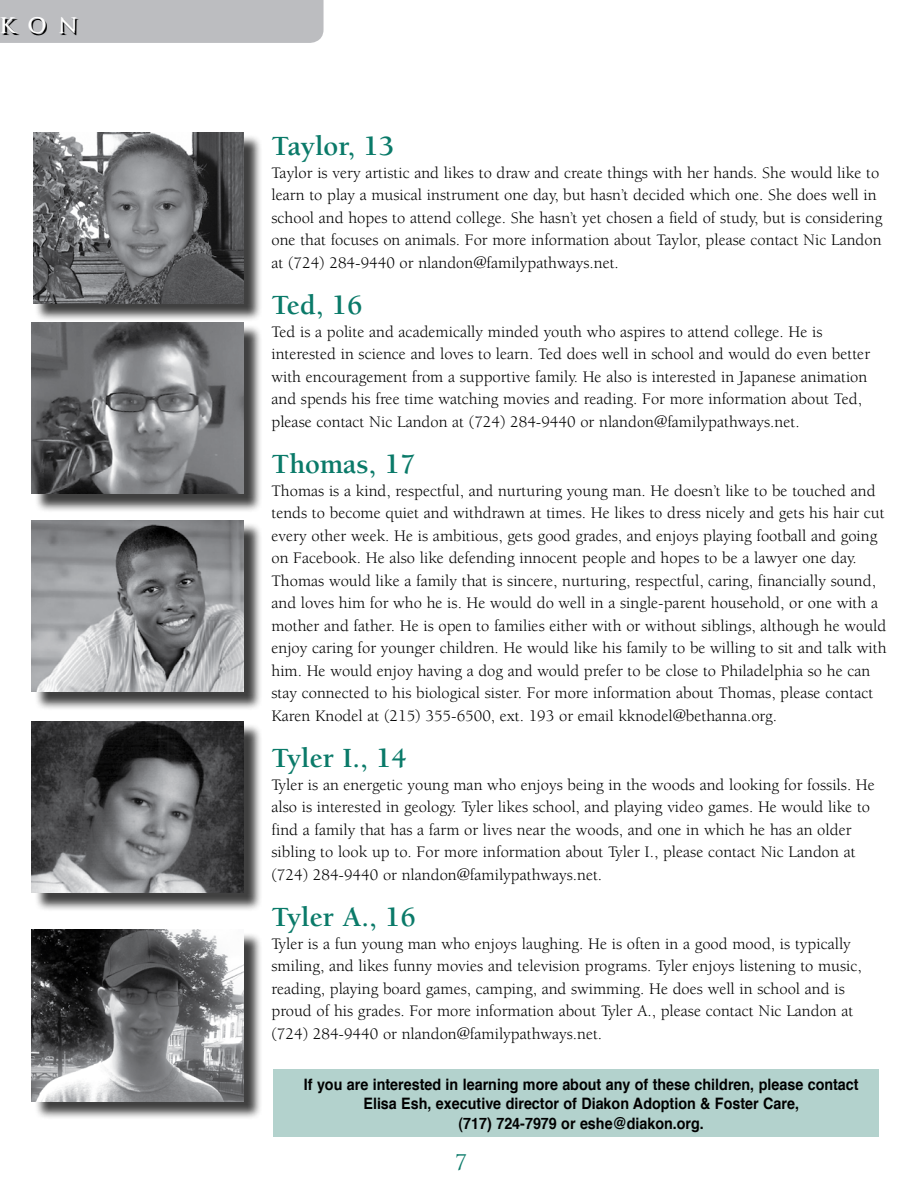
<style>
.page{position:relative;width:918px;height:1188px;background:#fff}
.page>*{position:absolute;margin:0;border:0;box-sizing:border-box;transform-origin:0 0}
.t1{font:700 28.5px "Berkeley Std";color:#0a7a69}
.t2{font:700 21px "Trajan Pro";color:#000}
.t3{font:21px "Trajan Pro";color:#0a7a69}
.t4{font:16.5px/22.5px "Berkeley Std";color:#000}
.t5{font:700 15.75px/19.5px "Helvetica";color:#000;text-align:center;scale:.91 1}
</style>
<div class="page">
<div style="left:0;top:0;width:324px;height:43px;background:#bcbdc0"></div>
<div style="left:34px;top:134px;width:235px;height:195px;background:#000;opacity:.75"></div>
<img style="left:33px;top:132px;width:211px;height:172px">
<div style="left:34px;top:324px;width:235px;height:195px;background:#000;opacity:.75"></div>
<img style="left:32px;top:322px;width:212px;height:172px">
<div style="left:34px;top:723px;width:235px;height:195px;background:#000;opacity:.75"></div>
<img style="left:32px;top:721px;width:212px;height:172px">
<div style="left:34px;top:932px;width:235px;height:194px;background:#000;opacity:.75"></div>
<img style="left:32px;top:930px;width:212px;height:171px">
<div style="left:34px;top:522px;width:235px;height:195px;background:#000;opacity:.75"></div>
<img style="left:32px;top:520px;width:212px;height:172px">
<div style="left:273px;top:1069px;width:606px;height:68px;background:#b3d2cd"></div>
<p class="t2" style="left:1px;top:14px;width:80px">KON</p>
<h1 class="t1" style="left:272px;top:131px;width:124px">Taylor, 13</h1>
<p class="t4" style="left:272px;top:161px;width:612px">Taylor is very artistic and likes to draw and create things with her hands. She would like to learn to play a musical instrument one day, but hasn’t decided which one. She does well in school and hopes to attend college. She hasn’t yet chosen a field of study, but is considering one that focuses on animals. For more information about Taylor, please contact Nic Landon at (724) 284-9440 or nlandon@familypathways.net.</p>
<h1 class="t1" style="left:272px;top:290px;width:93px">Ted, 16</h1>
<p class="t4" style="left:272px;top:320px;width:600px">Ted is a polite and academically minded youth who aspires to attend college. He is interested in science and loves to learn. Ted does well in school and would do even better with encouragement from a supportive family. He also is interested in Japanese animation and spends his free time watching movies and reading. For more information about Ted, please contact Nic Landon at (724) 284-9440 or nlandon@familypathways.net.</p>
<h1 class="t1" style="left:272px;top:449px;width:145px">Thomas, 17</h1>
<p class="t4" style="left:272px;top:479px;width:617px">Thomas is a kind, respectful, and nurturing young man. He doesn’t like to be touched and tends to become quiet and withdrawn at times. He likes to dress nicely and gets his hair cut every other week. He is ambitious, gets good grades, and enjoys playing football and going on Facebook. He also like defending innocent people and hopes to be a lawyer one day.<br>Thomas would like a family that is sincere, nurturing, respectful, caring, financially sound, and loves him for who he is. He would do well in a single-parent household, or one with a mother and father. He is open to families either with or without siblings, although he would enjoy caring for younger children. He would like his family to be willing to sit and talk with him. He would enjoy having a dog and would prefer to be close to Philadelphia so he can stay connected to his biological sister. For more information about Thomas, please contact Karen Knodel at (215) 355-6500, ext. 193 or email kknodel@bethanna.org.</p>
<h1 class="t1" style="left:272px;top:743px;width:137px">Tyler I., 14</h1>
<p class="t4" style="left:272px;top:773px;width:605px">Tyler is an energetic young man who enjoys being in the woods and looking for fossils. He also is interested in geology. Tyler likes school, and playing video games. He would like to find a family that has a farm or lives near the woods, and one in which he has an older sibling to look up to. For more information about Tyler I., please contact Nic Landon at (724) 284-9440 or nlandon@familypathways.net.</p>
<h1 class="t1" style="left:272px;top:902px;width:146px">Tyler A., 16</h1>
<p class="t4" style="left:272px;top:932px;width:592px">Tyler is a fun young man who enjoys laughing. He is often in a good mood, is typically smiling, and likes funny movies and television programs. Tyler enjoys listening to music, reading, playing board games, camping, and swimming. He does well in school and is proud of his grades. For more information about Tyler A., please contact Nic Landon at (724) 284-9440 or nlandon@familypathways.net.</p>
<p class="t5" style="left:304px;top:1074px;width:611px">If you are interested in learning more about any of these children, please contact<br>Elisa Esh, executive director of Diakon Adoption &amp; Foster Care,<br>(717) 724-7979 or eshe@diakon.org.</p>
<p class="t3" style="left:455px;top:1149px;width:13px">7</p>
</div>
